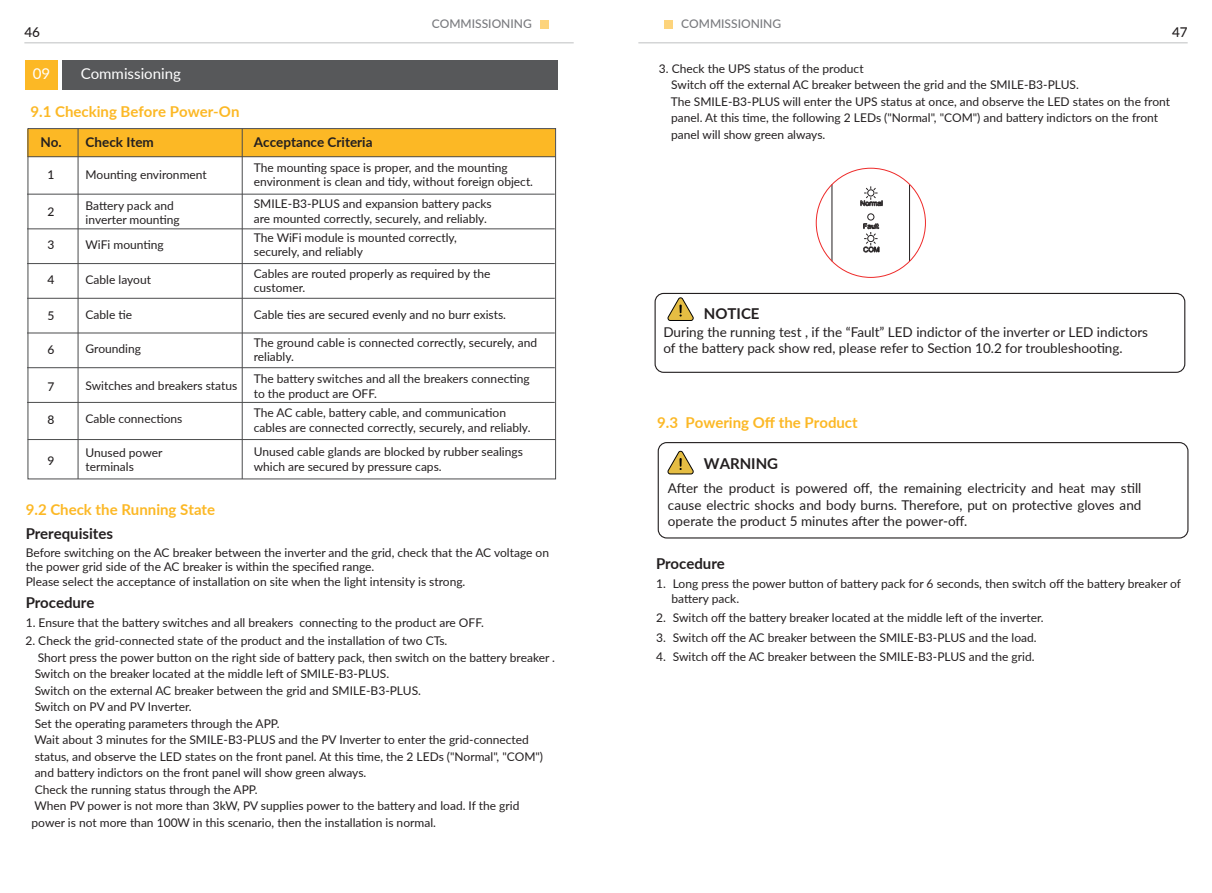
<style>
.page{position:relative;width:1212px;height:893px;background:#fff}
.page>*{position:absolute;margin:0;border:0;box-sizing:border-box;transform-origin:0 0}
.t1{font:700 15px "Lato";color:#fcb825}
.t2{font:700 15px "Lato";color:#231f20}
.t3{font:15px "Lato";color:#fff}
.t4{font:13.5px/16.2px "Lato";color:#231f20}
.t5{font:700 13.5px "Lato";color:#231f20}
.t6{font:500 13.5px "Lato";color:#231f20}
.t7{font:12px/14.4px "Lato";color:#231f20}
.t8{font:500 12px "Lato";color:#797a7e}
.t9{font:500 12px "Lato";color:#231f20}
</style>
<div class="page">
<hr style="left:24px;top:42px;width:550px;height:2px;background:#d4d5d6">
<div style="left:540px;top:20px;width:9px;height:9px;background:#fdd47c"></div>
<div style="left:664px;top:20px;width:8px;height:9px;background:#fdd47c"></div>
<hr style="left:638px;top:42px;width:550px;height:2px;background:#d4d5d6">
<div style="left:62px;top:60px;width:495px;height:30px;background:#57585a"></div>
<div style="left:25px;top:60px;width:33px;height:30px;background:#fcb825"></div>
<div style="left:28px;top:129px;width:527px;height:27px;background:#fcb825"></div>
<hr style="left:242px;top:129px;width:1px;height:350px;background:#4b4c4d">
<hr style="left:78px;top:129px;width:1px;height:350px;background:#4b4c4d">
<hr style="left:28px;top:439px;width:527px;height:1px;background:#4b4c4d">
<hr style="left:28px;top:156px;width:527px;height:1px;background:#4b4c4d">
<hr style="left:27px;top:402px;width:528px;height:1px;background:#4b4c4d">
<hr style="left:27px;top:367px;width:528px;height:1px;background:#4b4c4d">
<hr style="left:27px;top:333px;width:528px;height:1px;background:#4b4c4d">
<hr style="left:27px;top:298px;width:528px;height:1px;background:#4b4c4d">
<hr style="left:27px;top:263px;width:528px;height:1px;background:#4b4c4d">
<hr style="left:27px;top:228px;width:528px;height:1px;background:#4b4c4d">
<hr style="left:27px;top:194px;width:528px;height:1px;background:#4b4c4d">
<div style="left:654px;top:293px;width:531px;height:80px;border:1px solid #231f20;border-radius:9px"></div>
<div style="left:658px;top:442px;width:530px;height:96px;border:1px solid #231f20;border-radius:9px"></div>
<svg style="left:667px;top:450px;width:27px;height:25px"></svg>
<svg style="left:667px;top:297px;width:27px;height:24px"></svg>
<hr style="left:832px;top:184px;width:1px;height:77px;background:#231f20">
<hr style="left:909px;top:184px;width:1px;height:77px;background:#231f20">
<div style="left:867px;top:214px;width:7px;height:6px;border:1px solid #231f20;border-radius:50%"></div>
<svg style="left:860px;top:186px;width:23px;height:20px"></svg>
<svg style="left:863px;top:223px;width:17px;height:30px"></svg>
<p class="t8" style="left:432px;top:15px;width:102px">COMMISSIONING</p>
<p class="t8" style="left:681px;top:15px;width:102px">COMMISSIONING</p>
<p class="t6" style="left:24px;top:23px;width:17px">46</p>
<p class="t6" style="left:1172px;top:23px;width:17px">47</p>
<p class="t3" style="left:33px;top:63px;width:19px">09</p>
<p class="t3" style="left:81px;top:63px;width:102px">Commissioning</p>
<p class="t7" style="left:671px;top:60px;width:501px;line-height:16.5px;text-indent:-12px">3. Check the UPS status of the product<br>Switch off the external AC breaker between the grid and the SMILE-B3-PLUS.<br>The SMILE-B3-PLUS will enter the UPS status at once, and observe the LED states on the front panel. At this time, the following 2 LEDs ("Normal", "COM") and battery indictors on the front panel will show green always.</p>
<p class="t1" style="left:31px;top:100px;width:210px">9.1 Checking Before Power-On</p>
<p class="t5" style="left:40px;top:132px;width:115px">No. Check Item</p>
<p class="t5" style="left:254px;top:132px;width:120px">Acceptance Criteria</p>
<p class="t9" style="left:48px;top:166px;width:8px">1</p>
<p class="t9" style="left:48px;top:203px;width:8px">2</p>
<p class="t9" style="left:48px;top:236px;width:8px">3</p>
<p class="t9" style="left:48px;top:271px;width:8px">4</p>
<p class="t9" style="left:48px;top:307px;width:8px">5</p>
<p class="t9" style="left:48px;top:341px;width:8px">6</p>
<p class="t9" style="left:48px;top:378px;width:8px">7</p>
<p class="t9" style="left:48px;top:411px;width:8px">8</p>
<p class="t9" style="left:48px;top:452px;width:8px">9</p>
<p class="t7" style="left:86px;top:167px;width:123px">Mounting environment</p>
<p class="t7" style="left:86px;top:198px;width:96px">Battery pack and inverter mounting</p>
<p class="t7" style="left:86px;top:237px;width:80px">WiFi mounting</p>
<p class="t7" style="left:254px;top:160px;width:281px">The mounting space is proper, and the mounting environment is clean and tidy, without foreign object.</p>
<p class="t7" style="left:254px;top:196px;width:240px">SMILE-B3-PLUS and expansion battery packs are mounted correctly, securely, and reliably.</p>
<p class="t7" style="left:254px;top:230px;width:205px">The WiFi module is mounted correctly, securely, and reliably</p>
<p class="t7" style="left:86px;top:272px;width:67px">Cable layout</p>
<p class="t7" style="left:254px;top:266px;width:238px">Cables are routed properly as required by the customer.</p>
<p class="t7" style="left:86px;top:307px;width:48px">Cable tie</p>
<p class="t7" style="left:254px;top:307px;width:254px">Cable ties are secured evenly and no burr exists.</p>
<p class="t7" style="left:86px;top:341px;width:57px">Grounding</p>
<p class="t7" style="left:86px;top:378px;width:153px">Switches and breakers status</p>
<p class="t7" style="left:86px;top:411px;width:98px">Cable connections</p>
<p class="t7" style="left:254px;top:335px;width:285px">The ground cable is connected correctly, securely, and reliably.</p>
<p class="t7" style="left:254px;top:371px;width:277px">The battery switches and all the breakers connecting to the product are OFF.</p>
<p class="t7" style="left:254px;top:405px;width:278px">The AC cable, battery cable, and communication cables are connected correctly, securely, and reliably.</p>
<p class="t7" style="left:86px;top:445px;width:78px">Unused power terminals</p>
<p class="t7" style="left:254px;top:444px;width:271px">Unused cable glands are blocked by rubber sealings which are secured by pressure caps.</p>
<p class="t1" style="left:26px;top:498px;width:191px">9.2 Check the Running State</p>
<p class="t2" style="left:26px;top:522px;width:89px">Prerequisites</p>
<p class="t7" style="left:26px;top:545px;width:525px">Before switching on the AC breaker between the inverter and the grid, check that the AC voltage on the power grid side of the AC breaker is within the specified range.<br>Please select the acceptance of installation on site when the light intensity is strong.</p>
<p class="t7" style="left:26px;top:614px;width:460px">1. Ensure that the battery switches and all breakers connecting to the product are OFF.</p>
<p class="t2" style="left:26px;top:592px;width:70px">Procedure</p>
<p class="t7" style="left:25px;top:633px;width:423px">2. Check the grid-connected state of the product and the installation of two CTs.</p>
<p class="t7" style="left:38px;top:650px;width:519px">Short press the power button on the right side of battery pack, then switch on the battery breaker .</p>
<p class="t7" style="left:35px;top:666px;width:356px">Switch on the breaker located at the middle left of SMILE-B3-PLUS.</p>
<p class="t7" style="left:35px;top:683px;width:388px">Switch on the external AC breaker between the grid and SMILE-B3-PLUS.</p>
<p class="t7" style="left:35px;top:699px;width:159px">Switch on PV and PV Inverter.</p>
<p class="t7" style="left:35px;top:716px;width:247px">Set the operating parameters through the APP.</p>
<p class="t7" style="left:35px;top:732px;width:496px">Wait about 3 minutes for the SMILE-B3-PLUS and the PV Inverter to enter the grid-connected</p>
<p class="t7" style="left:35px;top:749px;width:510px">status, and observe the LED states on the front panel. At this time, the 2 LEDs ("Normal", "COM")</p>
<p class="t7" style="left:35px;top:765px;width:333px">and battery indictors on the front panel will show green always.</p>
<p class="t7" style="left:35px;top:782px;width:225px">Check the running status through the APP.</p>
<p class="t7" style="left:35px;top:798px;width:486px">When PV power is not more than 3kW, PV supplies power to the battery and load. If the grid</p>
<p class="t7" style="left:32px;top:815px;width:406px">power is not more than 100W in this scenario, then the installation is normal.</p>
<p class="t2" style="left:704px;top:302px;width:57px">NOTICE</p>
<p class="t4" style="left:663px;top:323px;width:486px">During the running test , if the “Fault” LED indictor of the inverter or LED indictors of the battery pack show red, please refer to Section 10.2 for troubleshooting.</p>
<p class="t1" style="left:657px;top:412px;width:202px">9.3 Powering Off the Product</p>
<p class="t2" style="left:704px;top:453px;width:76px">WARNING</p>
<p class="t4" style="left:668px;top:480px;width:475px;text-align:justify">After the product is powered off, the remaining electricity and heat may still cause electric shocks and body burns. Therefore, put on protective gloves and operate the product 5 minutes after the power-off.</p>
<p class="t2" style="left:656px;top:552px;width:70px">Procedure</p>
<p class="t7" style="left:671px;top:576px;width:511px;text-indent:-15px">1. Long press the power button of battery pack for 6 seconds, then switch off the battery breaker of battery pack.</p>
<p class="t7" style="left:656px;top:610px;width:389px">2. Switch off the battery breaker located at the middle left of the inverter.</p>
<p class="t7" style="left:656px;top:630px;width:382px">3. Switch off the AC breaker between the SMILE-B3-PLUS and the load.</p>
<p class="t7" style="left:656px;top:649px;width:380px">4. Switch off the AC breaker between the SMILE-B3-PLUS and the grid.</p>
</div>
